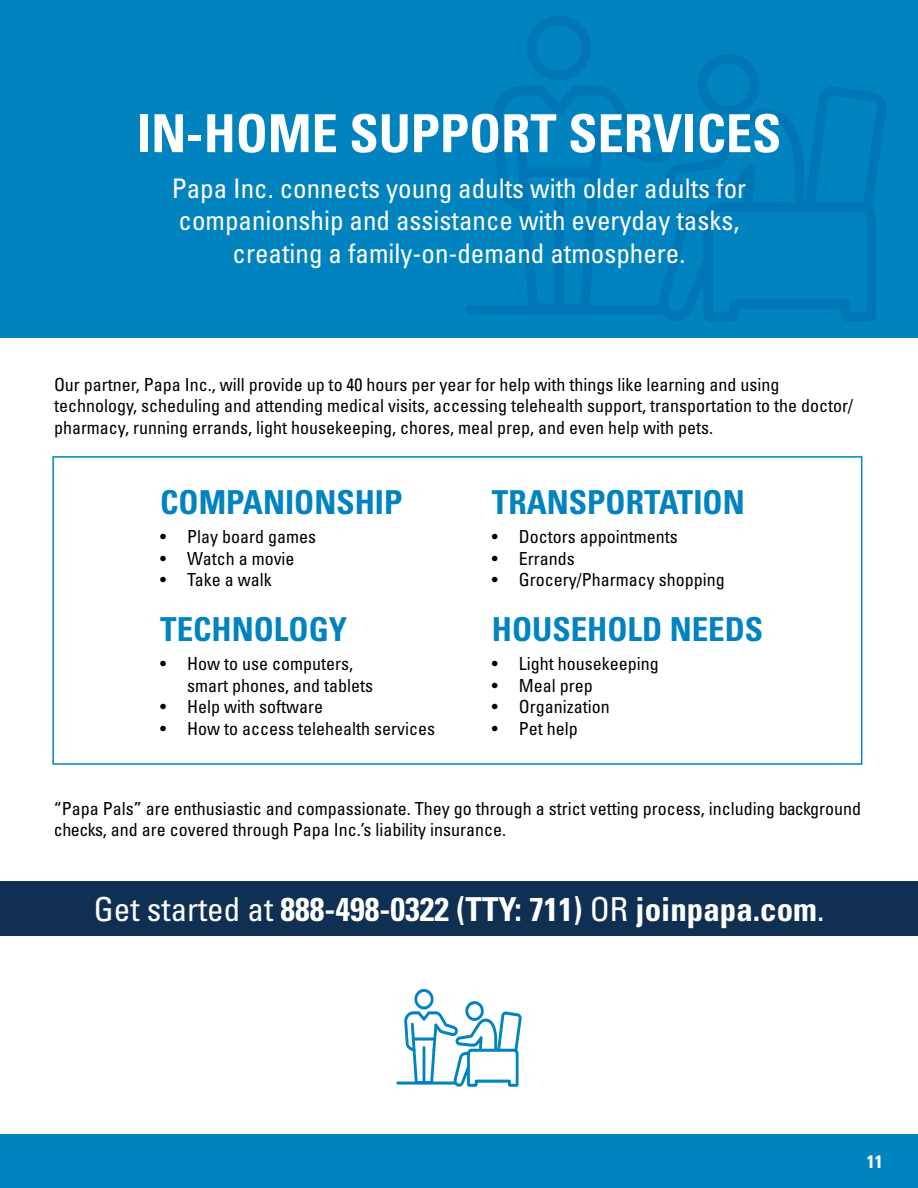
<style>
.page{position:relative;width:918px;height:1188px;background:#fff}
.page>*{position:absolute;margin:0;border:0;box-sizing:border-box;transform-origin:0 0}
.t1{font:700 condensed 52.5px "Univers";color:#fff}
.t2{font:700 condensed 33px "Univers";color:#0083bf}
.t3{font:700 condensed 33px "Univers";color:#fff}
.t4{font:condensed 27px/32.4px "Univers";color:#fff;text-align:center}
.t5{font:condensed 18px/21.6px "Univers";color:#000}
.t6{font:700 condensed 18px "Univers";color:#fff}
.s1{font-weight:400}
</style>
<div class="page">
<div style="left:0;top:1134px;width:918px;height:54px;background:#0083bf"></div>
<div style="left:0;top:0;width:918px;height:338px;background:#0083bf"></div>
<div style="left:52px;top:456px;width:810px;height:309px;border:2px solid #0083bf"></div>
<svg style="left:493px;top:16px;width:393px;height:305px"></svg>
<div style="left:466px;top:305px;width:202px;height:10px;background:#0076b5;border-radius:5px"></div>
<div style="left:518px;top:168px;width:79px;height:9px;background:#0076b5;border-radius:5px"></div>
<div style="left:0;top:881px;width:918px;height:55px;background:#0f3052"></div>
<svg style="left:404px;top:989px;width:118px;height:98px"></svg>
<hr style="left:396px;top:1082px;width:61px;height:3px;background:#0083bf">
<svg style="left:412px;top:1037px;width:23px;height:4px"></svg>
<h2 class="t1" style="left:137px;top:101px;width:646px">IN-HOME SUPPORT SERVICES</h2>
<p class="t4" style="left:172px;top:172px;width:576px">Papa Inc. connects young adults with older adults for companionship and assistance with everyday tasks, creating a family-on-demand atmosphere.</p>
<p class="t5" style="left:54px;top:373px;width:801px">Our partner, Papa Inc., will provide up to 40 hours per year for help with things like learning and using technology, scheduling and attending medical visits, accessing telehealth support, transportation to the doctor/ pharmacy, running errands, light housekeeping, chores, meal prep, and even help with pets.</p>
<h3 class="t2" style="left:160px;top:482px;width:244px">COMPANIONSHIP</h3>
<h3 class="t2" style="left:492px;top:482px;width:254px">TRANSPORTATION</h3>
<p class="t5" style="left:160px;top:526px;width:157px">• Play board games</p>
<p class="t5" style="left:492px;top:526px;width:187px">• Doctors appointments</p>
<p class="t5" style="left:160px;top:547px;width:136px">• Watch a movie</p>
<p class="t5" style="left:492px;top:547px;width:84px">• Errands</p>
<p class="t5" style="left:160px;top:569px;width:113px">• Take a walk</p>
<p class="t5" style="left:492px;top:569px;width:234px">• Grocery/Pharmacy shopping</p>
<h3 class="t2" style="left:160px;top:609px;width:189px">TECHNOLOGY</h3>
<h3 class="t2" style="left:492px;top:609px;width:273px">HOUSEHOLD NEEDS</h3>
<p class="t5" style="left:160px;top:653px;width:194px">• How to use computers,</p>
<p class="t5" style="left:492px;top:653px;width:168px">• Light housekeeping</p>
<p class="t5" style="left:187px;top:674px;width:187px">smart phones, and tablets</p>
<p class="t5" style="left:492px;top:674px;width:102px">• Meal prep</p>
<p class="t5" style="left:160px;top:696px;width:164px">• Help with software</p>
<p class="t5" style="left:492px;top:696px;width:119px">• Organization</p>
<p class="t5" style="left:160px;top:717px;width:276px">• How to access telehealth services</p>
<p class="t5" style="left:492px;top:717px;width:88px">• Pet help</p>
<p class="t5" style="left:54px;top:797px;width:809px">“Papa Pals” are enthusiastic and compassionate. They go through a strict vetting process, including background checks, and are covered through Papa Inc.’s liability insurance.</p>
<h4 class="t3" style="left:94px;top:889px;width:732px"><span class="s1">Get started at</span> 888-498-0322 (TTY: 711) <span class="s1">OR</span> joinpapa.com<span class="s1">.</span></h4>
<p class="t6" style="left:867px;top:1151px;width:17px">11</p>
</div>
